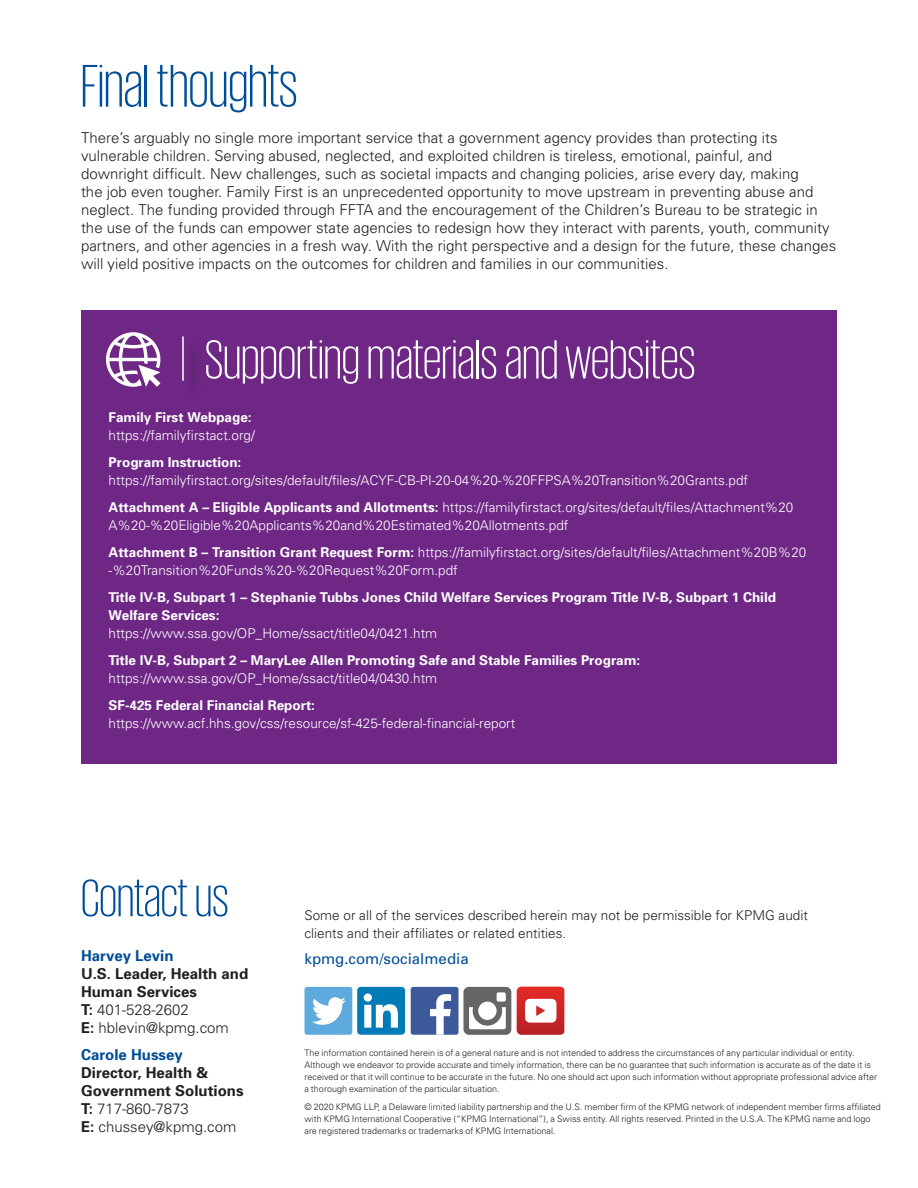
<style>
.page{position:relative;width:918px;height:1188px;background:#fff}
.page>*{position:absolute;margin:0;border:0;box-sizing:border-box;transform-origin:0 0}
.t1{font:300 61.5px "KPMG";color:#014d97}
.t2{font:300 56.25px "KPMG";color:#fff}
.t3{font:300 54px "KPMG";color:#014d97}
.t4{font:300 15px/18px "Univers";color:#231f20}
.t5{font:700 15px/18px "Univers";color:#231f20}
.t6{font:700 15px "Univers";color:#014d97}
.t7{font:15px "Univers";color:#014d97}
.t8{font:300 13.5px/27px "Univers";color:#fff}
.t9{font:700 13.5px/18px "Univers";color:#fff}
.t10{font:300 13.5px/18px "Univers";color:#231f20}
.t11{font:300 9px/12px "Univers";color:#231f20}
.s1{font-weight:700}
.s2{font-weight:300}
</style>
<div class="page">
<div style="left:81px;top:311px;width:756px;height:453px;background:#6f2786"></div>
<svg style="left:106px;top:332px;width:54px;height:55px"></svg>
<div style="left:184px;top:340px;width:18px;height:59px;background:#6b2681"></div>
<hr style="left:182px;top:336px;width:2px;height:45px;background:#fff">
<svg style="left:463px;top:987px;width:48px;height:48px"></svg>
<div style="left:357px;top:987px;width:48px;height:48px;background:#007bb6;border-radius:3px"></div>
<svg style="left:364px;top:993px;width:34px;height:35px"></svg>
<div style="left:411px;top:987px;width:48px;height:48px;background:#3c5a99;border-radius:3px"></div>
<svg style="left:430px;top:994px;width:21px;height:41px"></svg>
<svg style="left:517px;top:987px;width:47px;height:48px"></svg>
<div style="left:304px;top:987px;width:48px;height:48px;background:#5ea9dd;border-radius:3px"></div>
<svg style="left:312px;top:997px;width:34px;height:28px"></svg>
<h1 class="t1" style="left:81px;top:56px;width:218px">Final thoughts</h1>
<p class="t4" style="left:81px;top:128px;width:757px">There’s arguably no single more important service that a government agency provides than protecting its vulnerable children. Serving abused, neglected, and exploited children is tireless, emotional, painful, and downright difficult. New challenges, such as societal impacts and changing policies, arise every day, making<br>the job even tougher. Family First is an unprecedented opportunity to move upstream in preventing abuse and neglect. The funding provided through FFTA and the encouragement of the Children’s Bureau to be strategic in the use of the funds can empower state agencies to redesign how they interact with parents, youth, community partners, and other agencies in a fresh way. With the right perspective and a design for the future, these changes will yield positive impacts on the outcomes for children and families in our communities.</p>
<h2 class="t2" style="left:205px;top:333px;width:492px">Supporting materials and websites</h2>
<p class="t9" style="left:109px;top:408px;width:145px">Family First Webpage:</p>
<p class="t8" style="left:109px;top:422px;width:148px">https://familyfirstact.org/</p>
<p class="t9" style="left:109px;top:453px;width:134px">Program Instruction:</p>
<p class="t8" style="left:109px;top:467px;width:686px">https://familyfirstact.org/sites/default/files/ACYF-CB-PI-20-04%20-%20FFPSA%20Transition%20Grants.pdf<br><span class="s1">Attachment A – Eligible Applicants and Allotments:</span> https://familyfirstact.org/sites/default/files/Attachment%20</p>
<p class="t8" style="left:109px;top:512px;width:699px">A%20-%20Eligible%20Applicants%20and%20Estimated%20Allotments.pdf<br><span class="s1">Attachment B – Transition Grant Request Form:</span> https://familyfirstact.org/sites/default/files/Attachment%20B%20</p>
<p class="t8" style="left:109px;top:557px;width:351px">-%20Transition%20Funds%20-%20Request%20Form.pdf</p>
<p class="t9" style="left:109px;top:588px;width:669px">Title IV-B, Subpart 1 – Stephanie Tubbs Jones Child Welfare Services Program Title IV-B, Subpart 1 Child<br>Welfare Services:</p>
<p class="t8" style="left:109px;top:620px;width:330px">https://www.ssa.gov/OP_Home/ssact/title04/0421.htm</p>
<p class="t9" style="left:109px;top:651px;width:533px">Title IV-B, Subpart 2 – MaryLee Allen Promoting Safe and Stable Families Program:</p>
<p class="t8" style="left:109px;top:665px;width:330px">https://www.ssa.gov/OP_Home/ssact/title04/0430.htm</p>
<p class="t9" style="left:109px;top:696px;width:208px">SF-425 Federal Financial Report:</p>
<p class="t8" style="left:109px;top:710px;width:408px">https://www.acf.hhs.gov/css/resource/sf-425-federal-financial-report</p>
<h3 class="t3" style="left:81px;top:872px;width:149px">Contact us</h3>
<p class="t6" style="left:81px;top:946px;width:94px">Harvey Levin</p>
<p class="t5" style="left:81px;top:964px;width:169px">U.S. Leader, Health and<br>Human Services<br>T: <span class="s2">401-528-2602<br></span>E: <span class="s2">hblevin@kpmg.com</span></p>
<p class="t6" style="left:81px;top:1045px;width:103px">Carole Hussey</p>
<p class="t5" style="left:81px;top:1063px;width:164px">Director, Health &amp;<br>Government Solutions<br>T: <span class="s2">717-860-7873<br></span>E: <span class="s2">chussey@kpmg.com</span></p>
<p class="t10" style="left:304px;top:905px;width:505px">Some or all of the services described herein may not be permissible for KPMG audit clients and their affiliates or related entities.</p>
<p class="t7" style="left:304px;top:950px;width:166px">kpmg.com/socialmedia</p>
<p class="t11" style="left:304px;top:1047px;width:574px">The information contained herein is of a general nature and is not intended to address the circumstances of any particular individual or entity.<br>Although we endeavor to provide accurate and timely information, there can be no guarantee that such information is accurate as of the date it is received or that it will continue to be accurate in the future. No one should act upon such information without appropriate professional advice after a thorough examination of the particular situation.</p>
<p class="t11" style="left:304px;top:1101px;width:578px">© 2020 KPMG LLP, a Delaware limited liability partnership and the U.S. member firm of the KPMG network of independent member firms affiliated with KPMG International Cooperative (“KPMG International”), a Swiss entity. All rights reserved. Printed in the U.S.A. The KPMG name and logo are registered trademarks or trademarks of KPMG International.</p>
</div>
